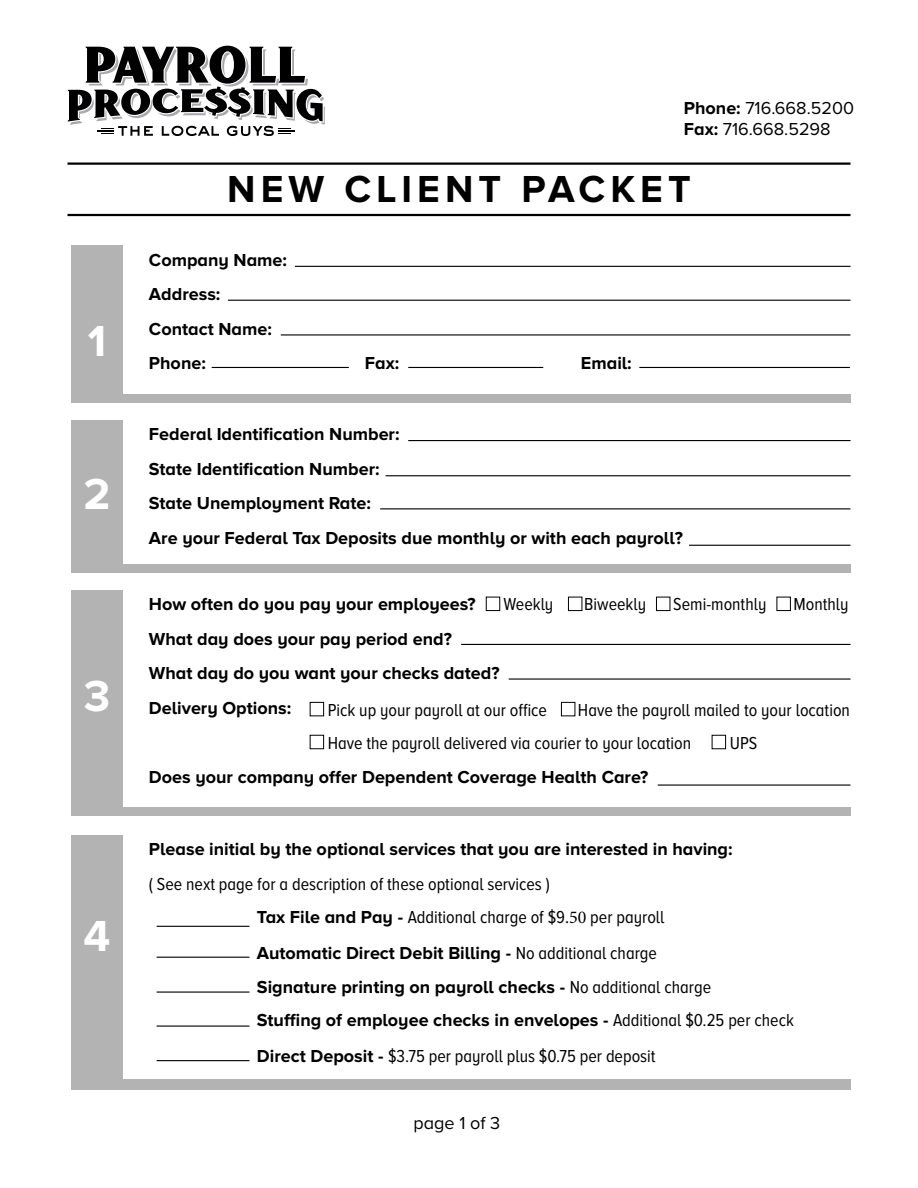
<style>
.page{position:relative;width:918px;height:1188px;background:#fff}
.page>*{position:absolute;margin:0;border:0;box-sizing:border-box;transform-origin:0 0}
.t1{font:700 45px "Proxima Nova A";color:#fff}
.t2{font:700 39px "Proxima Nova A";letter-spacing:.13em;color:#000}
.t3{font:700 18px/34.5px "Proxima Nova A";color:#000}
.t4{font:18px/33.2px "Proxima Nova A Cond";color:#000}
.t5{font:18px/21.6px "Proxima Nova A";color:#000}
.s1{font-weight:700}
.s2{font-family:"Proxima Nova A";font-weight:700}
.s3{font-family:"Minion Pro"}
.s4{font-family:"Proxima Nova A Cond";font-weight:400}
</style>
<div class="page">
<svg style="left:68px;top:46px;width:257px;height:90px"></svg>
<hr style="left:68px;top:162px;width:782px;height:3px;background:#000">
<hr style="left:68px;top:214px;width:782px;height:2px;background:#000">
<div style="left:71px;top:246px;width:52px;height:157px;background:#b3b3b3"></div>
<div style="left:71px;top:420px;width:52px;height:153px;background:#b3b3b3"></div>
<div style="left:71px;top:835px;width:52px;height:255px;background:#b3b3b3"></div>
<div style="left:71px;top:590px;width:52px;height:226px;background:#b3b3b3"></div>
<div style="left:123px;top:394px;width:727px;height:9px;background:#b3b3b3"></div>
<div style="left:123px;top:564px;width:727px;height:9px;background:#b3b3b3"></div>
<div style="left:123px;top:1080px;width:727px;height:10px;background:#b3b3b3"></div>
<div style="left:123px;top:807px;width:727px;height:9px;background:#b3b3b3"></div>
<hr style="left:295px;top:266px;width:555px;height:1px;background:#000">
<hr style="left:408px;top:440px;width:442px;height:1px;background:#000">
<hr style="left:386px;top:475px;width:464px;height:1px;background:#000">
<hr style="left:157px;top:926px;width:92px;height:1px;background:#000">
<hr style="left:157px;top:957px;width:92px;height:1px;background:#000">
<hr style="left:157px;top:992px;width:92px;height:1px;background:#000">
<hr style="left:157px;top:1026px;width:92px;height:1px;background:#000">
<hr style="left:157px;top:1060px;width:92px;height:1px;background:#000">
<hr style="left:461px;top:644px;width:389px;height:1px;background:#000">
<hr style="left:380px;top:508px;width:470px;height:1px;background:#000">
<hr style="left:509px;top:678px;width:341px;height:2px;background:#000">
<hr style="left:658px;top:784px;width:193px;height:2px;background:#000">
<hr style="left:689px;top:545px;width:161px;height:1px;background:#000">
<hr style="left:228px;top:300px;width:622px;height:1px;background:#000">
<hr style="left:281px;top:334px;width:569px;height:2px;background:#000">
<hr style="left:212px;top:367px;width:137px;height:1px;background:#000">
<hr style="left:408px;top:367px;width:135px;height:1px;background:#000">
<hr style="left:639px;top:367px;width:211px;height:1px;background:#000">
<div style="left:486px;top:597px;width:14px;height:14px;border:1px solid #000"></div>
<div style="left:310px;top:702px;width:14px;height:14px;border:1px solid #000"></div>
<div style="left:310px;top:735px;width:14px;height:14px;border:1px solid #000"></div>
<div style="left:712px;top:735px;width:14px;height:14px;border:1px solid #000"></div>
<div style="left:561px;top:702px;width:14px;height:14px;border:1px solid #000"></div>
<div style="left:568px;top:597px;width:14px;height:14px;border:1px solid #000"></div>
<div style="left:656px;top:597px;width:14px;height:14px;border:1px solid #000"></div>
<div style="left:777px;top:597px;width:14px;height:14px;border:1px solid #000"></div>
<h1 class="t1" style="left:88px;top:315px;width:20px">1</h1>
<h1 class="t1" style="left:83px;top:468px;width:28px">2</h1>
<h1 class="t1" style="left:84px;top:670px;width:28px">3</h1>
<h1 class="t1" style="left:83px;top:911px;width:28px">4</h1>
<p class="t5" style="left:684px;top:97px;width:172px"><span class="s1">Phone:</span> 716.668.5200<br><span class="s1">Fax:</span> 716.668.5298</p>
<h2 class="t2" style="left:227px;top:167px;width:465px">NEW CLIENT PACKET</h2>
<p class="t3" style="left:149px;top:242px;width:139px">Company Name:<br>Address:<br>Contact Name:<br>Phone:</p>
<p class="t3" style="left:365px;top:346px;width:36px">Fax:</p>
<p class="t3" style="left:581px;top:346px;width:52px">Email:</p>
<p class="t3" style="left:149px;top:417px;width:535px">Federal Identification Number:<br>State Identification Number:<br>State Unemployment Rate:<br>Are your Federal Tax Deposits due monthly or with each payroll?</p>
<p class="t3" style="left:149px;top:587px;width:328px">How often do you pay your employees?</p>
<p class="t4" style="left:504px;top:588px;width:51px">Weekly</p>
<p class="t4" style="left:584px;top:588px;width:63px">Biweekly</p>
<p class="t4" style="left:673px;top:588px;width:95px">Semi-monthly</p>
<p class="t4" style="left:794px;top:588px;width:57px">Monthly</p>
<p class="t3" style="left:149px;top:621px;width:352px">What day does your pay period end?<br>What day do you want your checks dated?<br>Delivery Options:</p>
<p class="t4" style="left:328px;top:693px;width:221px">Pick up your payroll at our office</p>
<p class="t4" style="left:328px;top:693px;width:524px;text-indent:250px">Have the payroll mailed to your location<br>Have the payroll delivered via courier to your location</p>
<p class="t4" style="left:730px;top:726px;width:29px">UPS</p>
<p class="t3" style="left:149px;top:759px;width:501px">Does your company offer Dependent Coverage Health Care?</p>
<p class="t3" style="left:149px;top:832px;width:585px">Please initial by the optional services that you are interested in having:</p>
<p class="t4" style="left:257px;top:867px;width:409px;text-indent:-108px">( See next page for a description of these optional services )<br><span class="s2">Tax File and Pay -</span> Additional charge of $9<span class="s3">.50</span> per payroll</p>
<p class="t3" style="left:257px;top:935px;width:538px;line-height:33.9px">Automatic Direct Debit Billing - <span class="s4">No additional charge<br></span>Signature printing on payroll checks - <span class="s4">No additional charge<br></span>Stuffing of employee checks in envelopes - <span class="s4">Additional $0.25 per check</span></p>
<p class="t4" style="left:257px;top:1040px;width:400px"><span class="s2">Direct Deposit -</span> $3.75 per payroll plus $0.75 per deposit</p>
<p class="t5" style="left:414px;top:1112px;width:88px">page 1 of 3</p>
</div>
